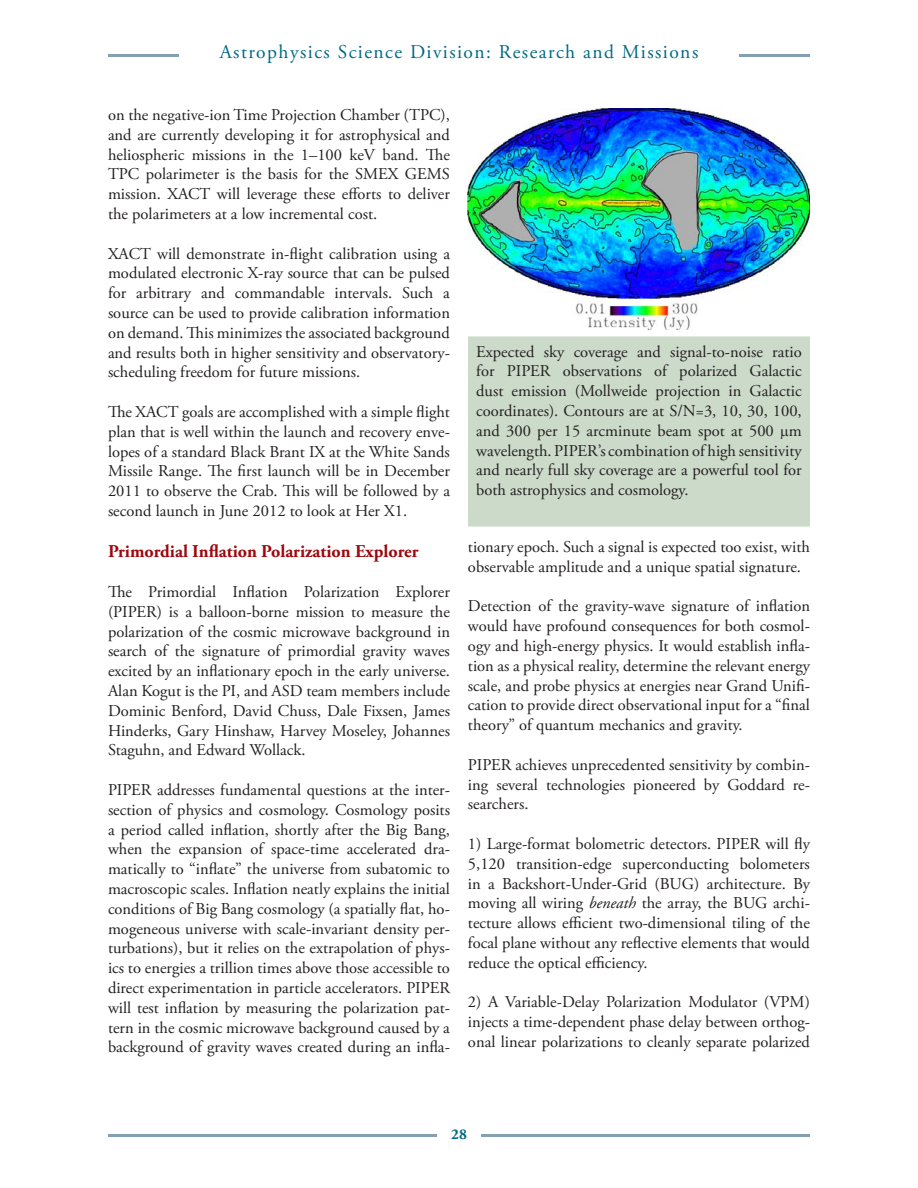
<style>
.page{position:relative;width:918px;height:1188px;background:#fff}
.page>*{position:absolute;margin:0;border:0;box-sizing:border-box;transform-origin:0 0}
.t1{font:19.5px "Adobe Garamond Pro";letter-spacing:.075em;color:#016984}
._1_1_1_Section_Heade{font:700 18px "Adobe Garamond Pro";color:#9d070d}
.Normal_Text{font:16.5px/19.8px "Adobe Garamond Pro";color:#231f20;text-align:justify}
.Figure_Captions{font:16.5px/19.8px "Adobe Garamond Pro";color:#231f20;text-align:justify}
.t2{font:700 15px "Adobe Garamond Pro";color:#016984}
.s1{font-style:italic}
</style>
<div class="page">
<hr style="left:108px;top:1134px;width:702px;height:3px;background:#84a0b3">
<div style="left:437px;top:1126px;width:44px;height:16px;background:#fff"></div>
<hr style="left:108px;top:54px;width:702px;height:3px;background:#84a0b3">
<div style="left:179px;top:44px;width:560px;height:23px;background:#fff"></div>
<img style="left:468px;top:108px;width:342px;height:221px">
<div style="left:469px;top:337px;width:340px;height:189px;background:#ccdaca"></div>
<div style="left:468px;top:336px;width:342px;height:190px;border:2px solid #ccdaca"></div>
<p class="t1" style="left:220px;top:40px;width:480px">Astrophysics Science Division: Research and Missions</p>
<p class="Normal_Text" style="left:108px;top:105px;width:344px">on the negative-ion Time Projection Chamber (TPC), and are currently developing it for astrophysical and heliospheric missions in the 1–100 keV band. The TPC polarimeter is the basis for the SMEX GEMS mission. XACT will leverage these efforts to deliver the polarimeters at a low incremental cost.</p>
<p class="Normal_Text" style="left:108px;top:244px;width:344px">XACT will demonstrate in-flight calibration using a modulated electronic X-ray source that can be pulsed for arbitrary and commandable intervals. Such a source can be used to provide calibration information on demand. This minimizes the associated background and results both in higher sensitivity and observatory&shy;scheduling freedom for future missions.</p>
<p class="Normal_Text" style="left:108px;top:402px;width:344px">The XACT goals are accomplished with a simple flight plan that is well within the launch and recovery enve&shy;lopes of a standard Black Brant IX at the White Sands Missile Range. The first launch will be in December 2011 to observe the Crab. This will be followed by a second launch in June 2012 to look at Her X1.</p>
<p class="_1_1_1_Section_Heade" style="left:108px;top:541px;width:312px">Primordial Inflation Polarization Explorer</p>
<p class="Normal_Text" style="left:108px;top:582px;width:344px">The Primordial Inflation Polarization Explorer (PIPER) is a balloon-borne mission to measure the polarization of the cosmic microwave background in search of the signature of primordial gravity waves excited by an inflationary epoch in the early universe.<br>Alan Kogut is the PI, and ASD team members include Dominic Benford, David Chuss, Dale Fixsen, James Hinderks, Gary Hinshaw, Harvey Moseley, Johannes Staguhn, and Edward Wollack.</p>
<p class="Normal_Text" style="left:108px;top:780px;width:344px">PIPER addresses fundamental questions at the inter&shy;section of physics and cosmology. Cosmology posits a period called inflation, shortly after the Big Bang, when the expansion of space-time accelerated dra&shy;matically to “inflate” the universe from subatomic to macroscopic scales. Inflation neatly explains the initial conditions of Big Bang cosmology (a spatially flat, ho&shy;mogeneous universe with scale-invariant density per&shy;turbations), but it relies on the extrapolation of phys&shy;ics to energies a trillion times above those accessible to direct experimentation in particle accelerators. PIPER will test inflation by measuring the polarization pat&shy;tern in the cosmic microwave background caused by a background of gravity waves created during an infla-</p>
<p class="Figure_Captions" style="left:476px;top:342px;width:327px">Expected sky coverage and signal-to-noise ratio for PIPER observations of polarized Galactic dust emission (Mollweide projection in Galactic coordinates). Contours are at S/N=3, 10, 30, 100, and 300 per 15 arcminute beam spot at 500 m wavelength. PIPER’s combination of high sensitivity and nearly full sky coverage are a powerful tool for both astrophysics and cosmology.</p>
<p class="Normal_Text" style="left:468px;top:537px;width:343px">tionary epoch. Such a signal is expected too exist, with observable amplitude and a unique spatial signature.</p>
<p class="Normal_Text" style="left:468px;top:597px;width:344px">Detection of the gravity-wave signature of inflation would have profound consequences for both cosmol&shy;ogy and high-energy physics. It would establish infla&shy;tion as a physical reality, determine the relevant energy scale, and probe physics at energies near Grand Unifi&shy;cation to provide direct observational input for a “final theory” of quantum mechanics and gravity.</p>
<p class="Normal_Text" style="left:468px;top:755px;width:343px">PIPER achieves unprecedented sensitivity by combin&shy;ing several technologies pioneered by Goddard re&shy;searchers.</p>
<p class="Normal_Text" style="left:468px;top:834px;width:344px">1) Large-format bolometric detectors. PIPER will fly 5,120 transition-edge superconducting bolometers in a Backshort-Under-Grid (BUG) architecture. By moving all wiring <span class="s1">beneath</span> the array, the BUG archi&shy;tecture allows efficient two-dimensional tiling of the focal plane without any reflective elements that would reduce the optical efficiency.</p>
<p class="Normal_Text" style="left:468px;top:993px;width:343px">2) A Variable-Delay Polarization Modulator (VPM) injects a time-dependent phase delay between orthog&shy;onal linear polarizations to cleanly separate polarized</p>
<p class="t2" style="left:451px;top:1125px;width:17px">28</p>
</div>
